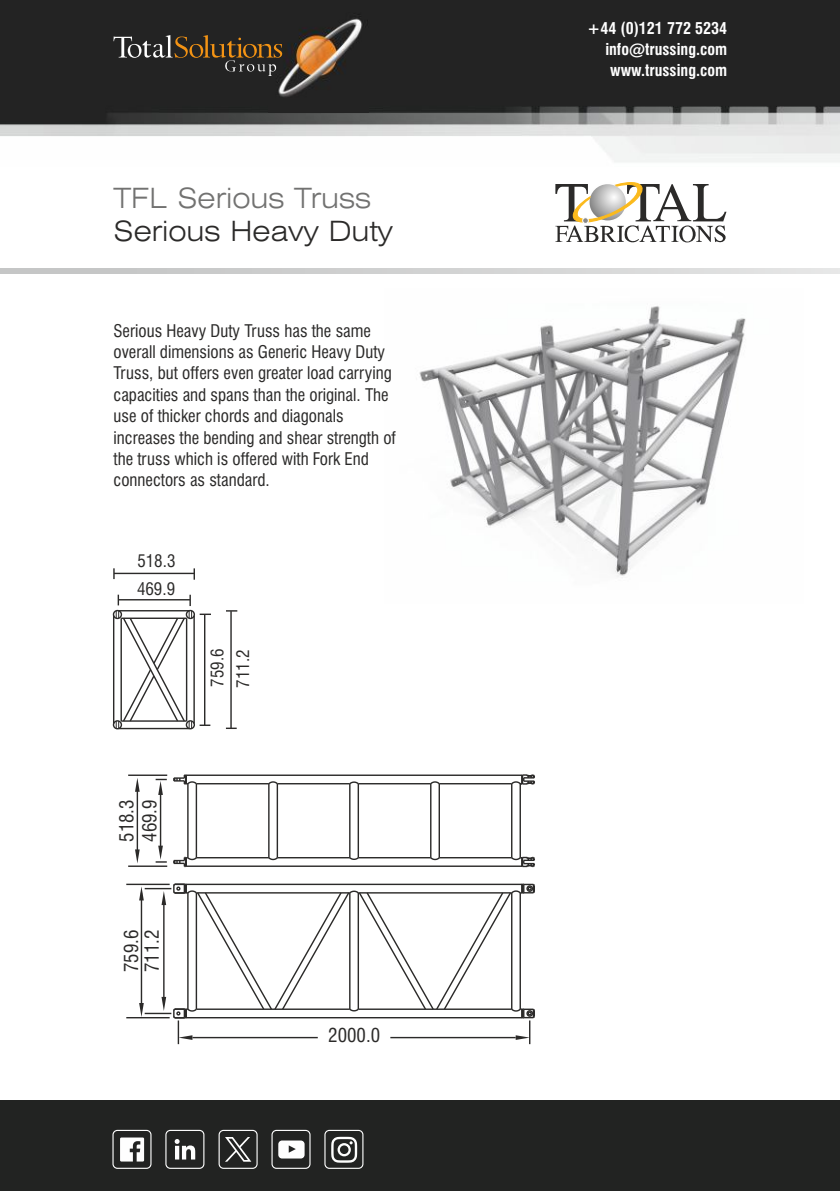
<style>
.page{position:relative;width:840px;height:1191px;background:#fff}
.page>*{position:absolute;margin:0;border:0;box-sizing:border-box;transform-origin:0 0}
.t1{font:300 expanded 28px "Swiss 721 BT";color:#2b2a29}
.t2{font:300 expanded 28px "Swiss 721 BT";color:#727271}
.t3{font:condensed 19px/20.8px "Swiss 721 BT";color:#2b2a29}
.t4{font:condensed 17px/21.4px "Swiss 721 BT";color:#2b2a29}
.t5{font:700 condensed 16px/21.2px "Swiss 721 BT";color:#fefefe;text-align:right}
</style>
<div class="page">
<img style="left:419px;top:306px;width:327px;height:271px">
<img style="left:0;top:0;width:839px;height:162px">
<img style="left:269px;top:12px;width:99px;height:100px">
<svg style="left:113px;top:35px;width:170px;height:41px"></svg>
<svg style="left:0;top:269px;width:839px;height:5px;fill:#d1d2d2"></svg>
<svg style="left:555px;top:182px;width:171px;height:61px"></svg>
<svg style="left:226px;top:727px;width:10px;height:2px"></svg>
<hr style="left:230px;top:611px;width:1px;height:117px;background:#2b2a29">
<div style="left:186px;top:610px;width:9px;height:9px;border:1px solid #2b2a29;border-radius:50%"></div>
<div style="left:113px;top:610px;width:9px;height:9px;border:1px solid #2b2a29;border-radius:50%"></div>
<hr style="left:113px;top:615px;width:1px;height:108px;background:#2b2a29">
<hr style="left:193px;top:615px;width:2px;height:108px;background:#2b2a29">
<hr style="left:119px;top:728px;width:70px;height:1px;background:#2b2a29">
<div style="left:113px;top:720px;width:9px;height:9px;border:1px solid #2b2a29;border-radius:50%"></div>
<div style="left:186px;top:720px;width:9px;height:9px;border:1px solid #2b2a29;border-radius:50%"></div>
<svg style="left:199px;top:613px;width:12px;height:2px"></svg>
<svg style="left:199px;top:724px;width:11px;height:2px"></svg>
<hr style="left:204px;top:614px;width:1px;height:111px;background:#2b2a29">
<svg style="left:116px;top:594px;width:76px;height:134px"></svg>
<hr style="left:118px;top:599px;width:72px;height:1px;background:#2b2a29">
<svg style="left:193px;top:568px;width:2px;height:11px"></svg>
<svg style="left:113px;top:568px;width:2px;height:11px"></svg>
<hr style="left:114px;top:573px;width:80px;height:1px;background:#2b2a29">
<div style="left:0;top:1100px;width:839px;height:91px;background:#222322"></div>
<div style="left:218px;top:1129px;width:39px;height:39px;border:1px solid #fefefe;border-radius:4px"></div>
<svg style="left:225px;top:1137px;width:26px;height:24px"></svg>
<div style="left:112px;top:1129px;width:39px;height:39px;border:1px solid #fefefe;border-radius:4px"></div>
<div style="left:165px;top:1129px;width:39px;height:39px;border:1px solid #fefefe;border-radius:4px"></div>
<div style="left:271px;top:1129px;width:39px;height:39px;border:1px solid #fefefe;border-radius:4px"></div>
<div style="left:324px;top:1129px;width:39px;height:39px;border:1px solid #fefefe;border-radius:4px"></div>
<svg style="left:331px;top:1136px;width:26px;height:26px"></svg>
<svg style="left:278px;top:1140px;width:26px;height:18px"></svg>
<svg style="left:174px;top:1139px;width:21px;height:20px"></svg>
<svg style="left:120px;top:1137px;width:24px;height:24px"></svg>
<svg style="left:267px;top:781px;width:12px;height:4px"></svg>
<svg style="left:267px;top:855px;width:12px;height:6px"></svg>
<hr style="left:186px;top:774px;width:335px;height:2px;background:#2b2a29">
<hr style="left:186px;top:865px;width:335px;height:2px;background:#2b2a29">
<hr style="left:268px;top:783px;width:1px;height:74px;background:#2b2a29">
<hr style="left:195px;top:783px;width:2px;height:74px;background:#2b2a29">
<hr style="left:187px;top:783px;width:1px;height:74px;background:#2b2a29">
<svg style="left:173px;top:855px;width:25px;height:12px"></svg>
<hr style="left:196px;top:857px;width:73px;height:1px;background:#2b2a29">
<svg style="left:173px;top:774px;width:25px;height:11px"></svg>
<hr style="left:196px;top:783px;width:73px;height:1px;background:#2b2a29">
<svg style="left:428px;top:781px;width:13px;height:4px"></svg>
<svg style="left:428px;top:855px;width:13px;height:6px"></svg>
<hr style="left:430px;top:783px;width:1px;height:74px;background:#2b2a29">
<hr style="left:349px;top:783px;width:1px;height:74px;background:#2b2a29">
<hr style="left:357px;top:783px;width:2px;height:74px;background:#2b2a29">
<hr style="left:276px;top:783px;width:2px;height:74px;background:#2b2a29">
<svg style="left:347px;top:855px;width:13px;height:5px"></svg>
<hr style="left:277px;top:857px;width:72px;height:1px;background:#2b2a29">
<hr style="left:358px;top:857px;width:72px;height:1px;background:#2b2a29">
<svg style="left:347px;top:781px;width:13px;height:4px"></svg>
<hr style="left:277px;top:783px;width:72px;height:1px;background:#2b2a29">
<hr style="left:358px;top:783px;width:72px;height:1px;background:#2b2a29">
<hr style="left:510px;top:783px;width:2px;height:74px;background:#2b2a29">
<hr style="left:519px;top:783px;width:1px;height:74px;background:#2b2a29">
<hr style="left:438px;top:783px;width:2px;height:74px;background:#2b2a29">
<hr style="left:439px;top:857px;width:72px;height:1px;background:#2b2a29">
<svg style="left:509px;top:855px;width:26px;height:13px"></svg>
<hr style="left:439px;top:783px;width:72px;height:1px;background:#2b2a29">
<svg style="left:509px;top:774px;width:26px;height:12px"></svg>
<hr style="left:177px;top:1020px;width:2px;height:24px;background:#2b2a29">
<hr style="left:528px;top:1020px;width:2px;height:24px;background:#2b2a29">
<hr style="left:192px;top:1037px;width:125px;height:1px;background:#2b2a29">
<hr style="left:390px;top:1037px;width:125px;height:1px;background:#2b2a29">
<svg style="left:179px;top:1035px;width:13px;height:5px"></svg>
<svg style="left:515px;top:1035px;width:14px;height:5px"></svg>
<hr style="left:126px;top:883px;width:43px;height:2px;background:#2b2a29">
<hr style="left:126px;top:1017px;width:43px;height:1px;background:#2b2a29">
<hr style="left:160px;top:792px;width:1px;height:57px;background:#2b2a29">
<svg style="left:155px;top:778px;width:12px;height:17px"></svg>
<svg style="left:155px;top:845px;width:12px;height:17px"></svg>
<hr style="left:128px;top:774px;width:39px;height:2px;background:#2b2a29">
<hr style="left:128px;top:865px;width:39px;height:2px;background:#2b2a29">
<hr style="left:137px;top:788px;width:1px;height:66px;background:#2b2a29">
<svg style="left:135px;top:778px;width:5px;height:13px"></svg>
<svg style="left:135px;top:849px;width:5px;height:14px"></svg>
<svg style="left:139px;top:883px;width:396px;height:136px"></svg>
<h1 class="t2" style="left:113px;top:186px;width:259px">TFL Serious Truss</h1>
<h1 class="t1" style="left:113px;top:220px;width:281px">Serious Heavy Duty</h1>
<p class="t4" style="left:113px;top:321px;width:284px">Serious Heavy Duty Truss has the same overall dimensions as Generic Heavy Duty Truss, but offers even greater load carrying capacities and spans than the original. The use of thicker chords and diagonals increases the bending and shear strength of the truss which is offered with Fork End connectors as standard.</p>
<p class="t4" style="left:137px;top:552px;width:40px">518.3</p>
<p class="t4" style="left:137px;top:580px;width:40px">469.9</p>
<p class="t4" style="left:206px;top:688px;width:41px;line-height:26px;rotate:-90deg">759.6<br>711.2</p>
<p class="t3" style="left:117px;top:841px;width:44px;line-height:22.8px;rotate:-90deg">518.3<br>469.9</p>
<p class="t3" style="left:123px;top:972px;width:44px;rotate:-90deg">759.6<br>711.2</p>
<p class="t3" style="left:328px;top:1027px;width:53px">2000.0</p>
<p class="t5" style="left:586px;top:19px;width:141px">+44 (0)121 772 5234 info@trussing.com www.trussing.com</p>
</div>
